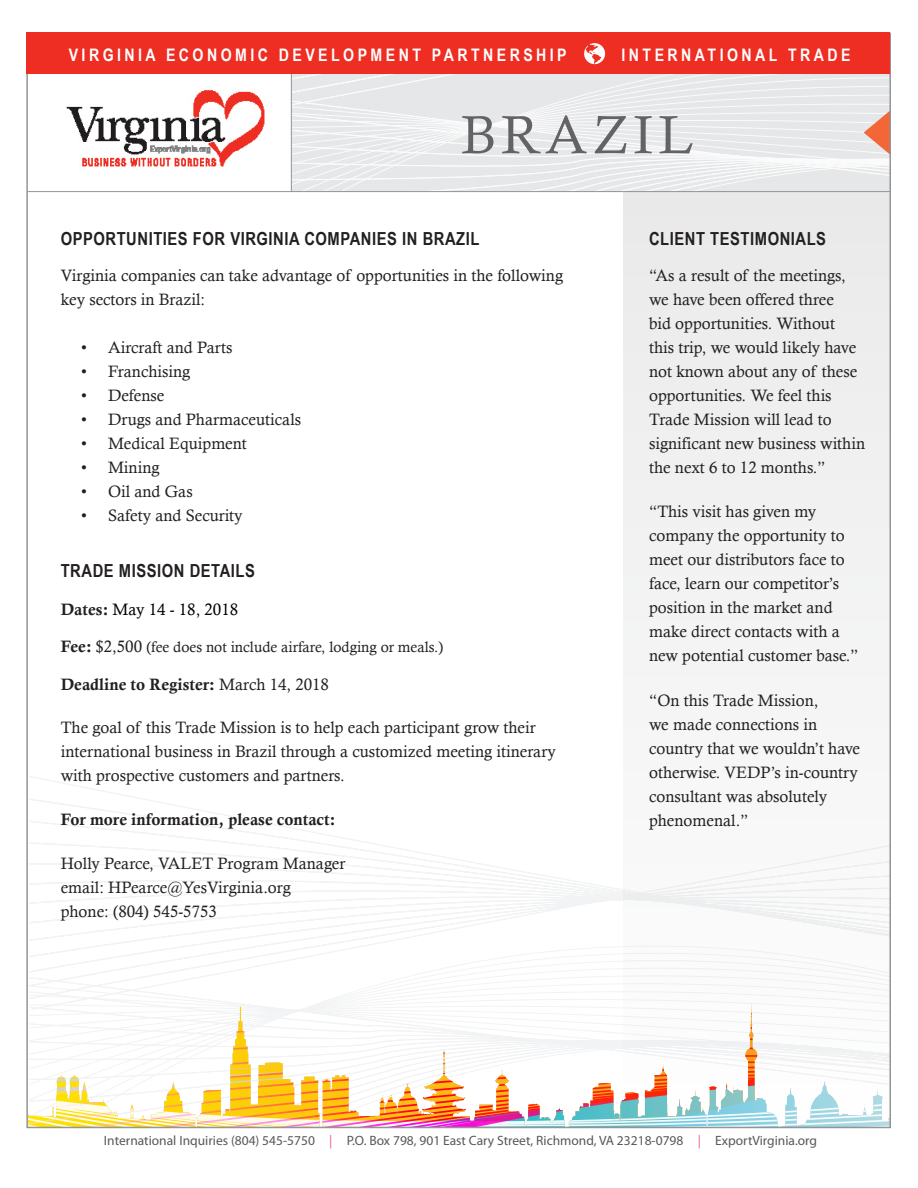
<style>
.page{position:relative;width:918px;height:1188px;background:#fff}
.page>*{position:absolute;margin:0;border:0;box-sizing:border-box;transform-origin:0 0}
.t1{font:54px "Calisto";letter-spacing:.1em;color:#636366}
.t2{font:700 18px "Arial Narrow";letter-spacing:.03em;color:#231f20}
.t3{font:700 17.25px "Arial Narrow";letter-spacing:.2em;color:#fff}
.t4{font:16.5px/24px "Calisto";color:#231f20}
.t5{font:16.5px "Calis MT Bol";color:#231f20}
.t6{font:16.5px "Calisto";color:#000}
.t7{font:15px "Calisto";color:#231f20}
.t8{font:13.5px "Myriad Pro";color:#57585a}
.s1{font-family:"Calis MT Bol";color:#231f20}
.s2{font-family:"Calis MT Bol";font-size:16.5px}
.s3{font-size:16.5px}
.s4{font-family:"Calisto"}
.s5{color:#ef59a1}
</style>
<div class="page">
<svg style="left:29px;top:815px;width:325px;height:25px"></svg>
<svg style="left:31px;top:845px;width:592px;height:101px"></svg>
<svg style="left:29px;top:976px;width:588px;height:23px"></svg>
<svg style="left:29px;top:999px;width:593px;height:126px"></svg>
<svg style="left:196px;top:1002px;width:427px;height:123px"></svg>
<div style="left:623px;top:192px;width:268px;height:935px;background:#f3f3f3"></div>
<img style="left:66px;top:90px;width:199px;height:77px">
<hr style="left:27px;top:191px;width:863px;height:1px;background:#939598">
<hr style="left:291px;top:73px;width:1px;height:118px;background:#939598">
<svg style="left:292px;top:74px;width:596px;height:117px"></svg>
<div style="left:26px;top:33px;width:864px;height:41px;background:#ee2e22"></div>
<svg style="left:584px;top:43px;width:21px;height:21px"></svg>
<p class="t3" style="left:69px;top:41px;width:499px">VIRGINIA ECONOMIC DEVELOPMENT PARTNERSHIP</p>
<p class="t3" style="left:622px;top:41px;width:230px">INTERNATIONAL TRADE</p>
<p class="t1" style="left:461px;top:103px;width:234px">BRAZIL</p>
<p class="t2" style="left:61px;top:225px;width:420px">OPPORTUNITIES FOR VIRGINIA COMPANIES IN BRAZIL</p>
<p class="t4" style="left:61px;top:263px;width:504px">Virginia companies can take advantage of opportunities in the following key sectors in Brazil:</p>
<p class="t4" style="left:81px;top:335px;width:153px">• Aircraft and Parts</p>
<p class="t4" style="left:81px;top:359px;width:111px">• Franchising</p>
<p class="t4" style="left:81px;top:383px;width:85px">• Defense</p>
<p class="t4" style="left:81px;top:407px;width:222px">• Drugs and Pharmaceuticals</p>
<p class="t4" style="left:81px;top:431px;width:167px">• Medical Equipment</p>
<p class="t4" style="left:81px;top:455px;width:80px">• Mining</p>
<p class="t4" style="left:81px;top:479px;width:113px">• Oil and Gas</p>
<p class="t4" style="left:81px;top:503px;width:163px">• Safety and Security</p>
<p class="t2" style="left:61px;top:557px;width:196px">TRADE MISSION DETAILS</p>
<p class="t6" style="left:61px;top:600px;width:179px"><span class="s1">Dates:</span> May 14 - 18, 2018</p>
<p class="t7" style="left:61px;top:639px;width:384px"><span class="s2">Fee:</span> <span class="s3">$2,500</span> (fee does not include airfare, lodging or meals.)</p>
<p class="t5" style="left:61px;top:675px;width:270px">Deadline to Register: <span class="s4">March 14, 2018</span></p>
<p class="t4" style="left:61px;top:715px;width:497px">The goal of this Trade Mission is to help each participant grow their international business in Brazil through a customized meeting itinerary with prospective customers and partners.</p>
<p class="t5" style="left:61px;top:810px;width:276px">For more information, please contact:</p>
<p class="t4" style="left:61px;top:851px;width:286px">Holly Pearce, VALET Program Manager email: HPearce@YesVirginia.org<br>phone: (804) 545-5753</p>
<p class="t2" style="left:649px;top:225px;width:179px">CLIENT TESTIMONIALS</p>
<p class="t4" style="left:649px;top:263px;width:218px">“As a result of the meetings, we have been offered three<br>bid opportunities. Without<br>this trip, we would likely have not known about any of these opportunities. We feel this<br>Trade Mission will lead to significant new business within the next 6 to 12 months.”</p>
<p class="t4" style="left:649px;top:500px;width:211px">“This visit has given my company the opportunity to meet our distributors face to face, learn our competitor’s position in the market and make direct contacts with a new potential customer base.”</p>
<p class="t4" style="left:649px;top:688px;width:212px">“On this Trade Mission,<br>we made connections in country that we wouldn’t have otherwise. VEDP’s in-country consultant was absolutely phenomenal.”</p>
<p class="t8" style="left:104px;top:1132px;width:715px">International Inquiries (804) 545-5750 <span class="s5">|</span> P.O. Box 798, 901 East Cary Street, Richmond, VA 23218-0798 <span class="s5">|</span> ExportVirginia.org</p>
</div>
